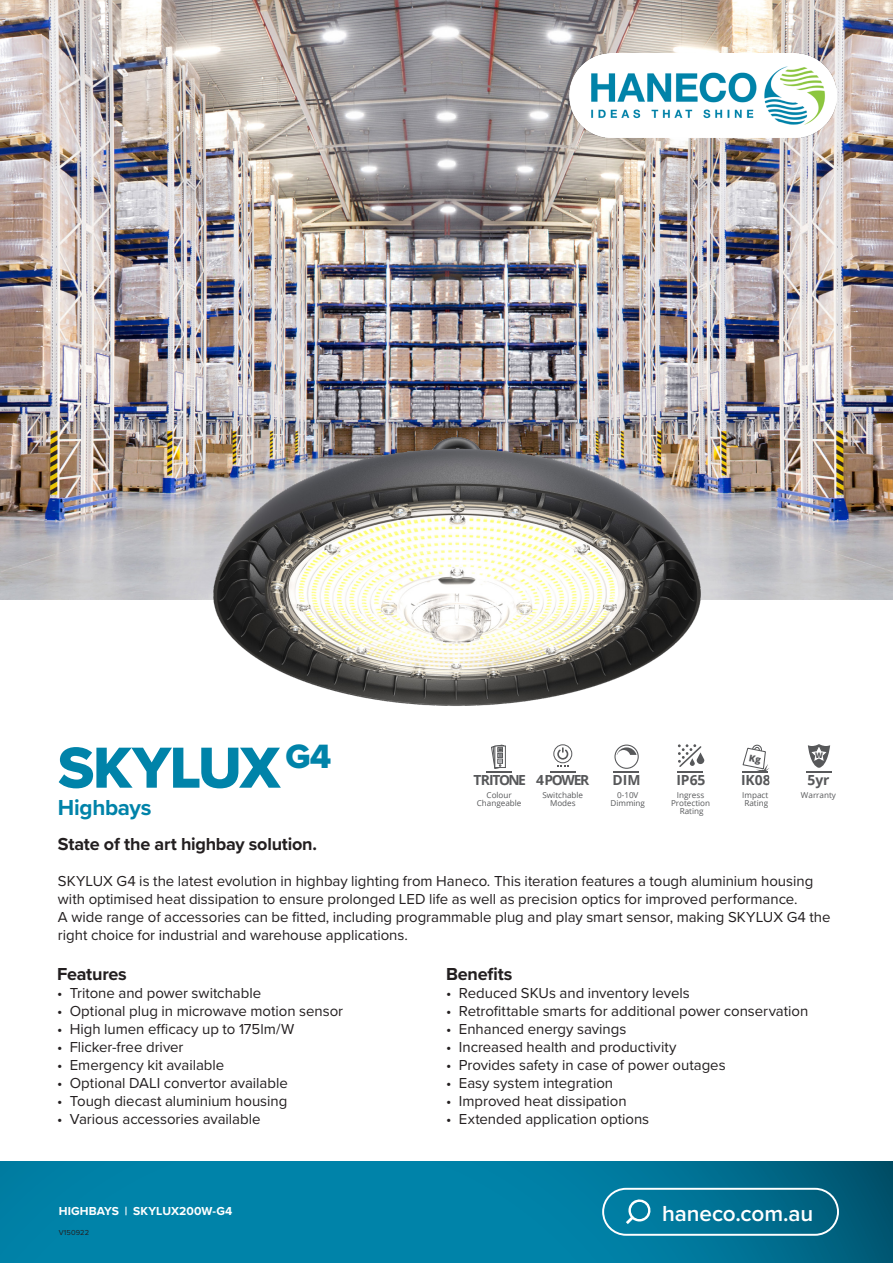
<style>
.page{position:relative;width:893px;height:1263px;background:#fff}
.page>*{position:absolute;margin:0;border:0;box-sizing:border-box;transform-origin:0 0}
.PRODUCT_NAME{font:60px "Proxima Nova Extrabld";letter-spacing:-.03em;color:#0083a9}
.Address{font:600 22.5px "Proxima Nova";letter-spacing:-.005em;color:#fff}
.t1{font:700 22.5px "Proxima Nova";letter-spacing:-.015em;color:#0083a9}
.t2{font:700 18px "Proxima Nova";letter-spacing:-.015em;color:#231f20}
.t3{font:15px/18px "Proxima Nova";letter-spacing:-.005em;color:#231f20}
.t4{font:700 13.95px "Open Sans";color:#57585a}
.t5{font:700 13.95px "Open Sans";letter-spacing:-.085em;color:#57585a}
.t6{font:700 12px "Proxima Nova";letter-spacing:.01em;color:#fff}
.t7{font:8.1px/8.1px "Open Sans";color:#57585a;text-align:center}
.t8{font:800 7.65px "Open Sans";color:#57585a}
.t9{font:7.5px "Proxima Nova";letter-spacing:.015em;color:#231f20}
</style>
<div class="page">
<img style="left:0;top:0;width:893px;height:600px">
<img style="left:197px;top:399px;width:512px;height:307px">
<svg style="left:0;top:1161px;width:893px;height:102px;background:#007b9f"></svg>
<svg style="left:626px;top:1198px;width:25px;height:26px"></svg>
<div style="left:602px;top:1188px;width:237px;height:48px;border:2px solid #fff;border-radius:23px"></div>
<img style="left:570px;top:53px;width:266px;height:84px">
<hr style="left:742px;top:771px;width:25px;height:2px;background:#58595b">
<svg style="left:678px;top:744px;width:26px;height:23px"></svg>
<hr style="left:677px;top:771px;width:26px;height:2px;background:#58595b">
<hr style="left:614px;top:771px;width:25px;height:2px;background:#58595b">
<svg style="left:617px;top:747px;width:19px;height:8px"></svg>
<div style="left:614px;top:744px;width:25px;height:25px;border:1px solid #57585a;border-radius:50%"></div>
<svg style="left:808px;top:744px;width:22px;height:24px"></svg>
<hr style="left:806px;top:771px;width:25px;height:2px;background:#58595b">
<hr style="left:550px;top:771px;width:25px;height:2px;background:#58595b">
<div style="left:553px;top:744px;width:19px;height:19px;border:1px solid #57585a;border-radius:50%"></div>
<svg style="left:557px;top:747px;width:12px;height:20px"></svg>
<hr style="left:487px;top:771px;width:25px;height:2px;background:#58595b">
<svg style="left:491px;top:745px;width:15px;height:24px"></svg>
<svg style="left:742px;top:745px;width:28px;height:26px"></svg>
<p class="PRODUCT_NAME" style="left:58px;top:723px;width:275px">SKYLUX <sup>G4</sup></p>
<p class="t1" style="left:58px;top:790px;width:95px">Highbays</p>
<p class="t5" style="left:474px;top:770px;width:54px">TRITONE</p>
<p class="t7" style="left:477px;top:790px;width:46px">Colour<br>Changeable</p>
<p class="t4" style="left:536px;top:770px;width:55px">4POWER</p>
<p class="t7" style="left:542px;top:790px;width:42px">Switchable<br>Modes</p>
<p class="t4" style="left:612px;top:770px;width:30px">DIM</p>
<p class="t7" style="left:610px;top:790px;width:36px">0-10V<br>Dimming</p>
<p class="t4" style="left:676px;top:770px;width:31px">IP65</p>
<p class="t7" style="left:671px;top:790px;width:41px">Ingress<br>Protection<br>Rating</p>
<p class="t4" style="left:741px;top:770px;width:31px">IK08</p>
<p class="t7" style="left:742px;top:790px;width:28px;text-align:left">Impact<br>Rating</p>
<p class="t8" style="left:815px;top:749px;width:9px">W</p>
<p class="t7" style="left:801px;top:790px;width:37px">Warranty</p>
<p class="t4" style="left:807px;top:770px;width:24px">5yr</p>
<p class="t2" style="left:58px;top:831px;width:261px">State of the art highbay solution.</p>
<p class="t3" style="left:58px;top:871px;width:757px">SKYLUX G4 is the latest evolution in highbay lighting from Haneco. This iteration features a tough aluminium housing with optimised heat dissipation to ensure prolonged LED life as well as precision optics for improved performance.</p>
<p class="t3" style="left:58px;top:907px;width:774px">A wide range of accessories can be fitted, including programmable plug and play smart sensor, making SKYLUX G4 the right choice for industrial and warehouse applications.</p>
<p class="t2" style="left:57px;top:960px;width:71px">Features</p>
<p class="t3" style="left:57px;top:983px;width:206px">• Tritone and power switchable</p>
<p class="t3" style="left:57px;top:1001px;width:288px">• Optional plug in microwave motion sensor</p>
<p class="t3" style="left:57px;top:1019px;width:239px">• High lumen efficacy up to 175lm/W</p>
<p class="t3" style="left:57px;top:1037px;width:128px">• Flicker-free driver</p>
<p class="t3" style="left:57px;top:1055px;width:169px">• Emergency kit available</p>
<p class="t3" style="left:57px;top:1073px;width:232px">• Optional DALI convertor available</p>
<p class="t3" style="left:57px;top:1091px;width:232px">• Tough diecast aluminium housing</p>
<p class="t3" style="left:57px;top:1109px;width:205px">• Various accessories available</p>
<p class="t6" style="left:59px;top:1202px;width:175px">HIGHBAYS | SKYLUX200W-G4</p>
<p class="t9" style="left:59px;top:1227px;width:32px">V150922</p>
<p class="t2" style="left:446px;top:960px;width:68px">Benefits</p>
<p class="t3" style="left:446px;top:983px;width:245px">• Reduced SKUs and inventory levels</p>
<p class="t3" style="left:446px;top:1001px;width:364px">• Retrofittable smarts for additional power conservation</p>
<p class="t3" style="left:446px;top:1019px;width:182px">• Enhanced energy savings</p>
<p class="t3" style="left:446px;top:1037px;width:232px">• Increased health and productivity</p>
<p class="t3" style="left:446px;top:1055px;width:281px">• Provides safety in case of power outages</p>
<p class="t3" style="left:446px;top:1073px;width:169px">• Easy system integration</p>
<p class="t3" style="left:446px;top:1091px;width:182px">• Improved heat dissipation</p>
<p class="t3" style="left:446px;top:1109px;width:205px">• Extended application options</p>
<p class="Address" style="left:662px;top:1197px;width:153px">haneco.com.au</p>
</div>
